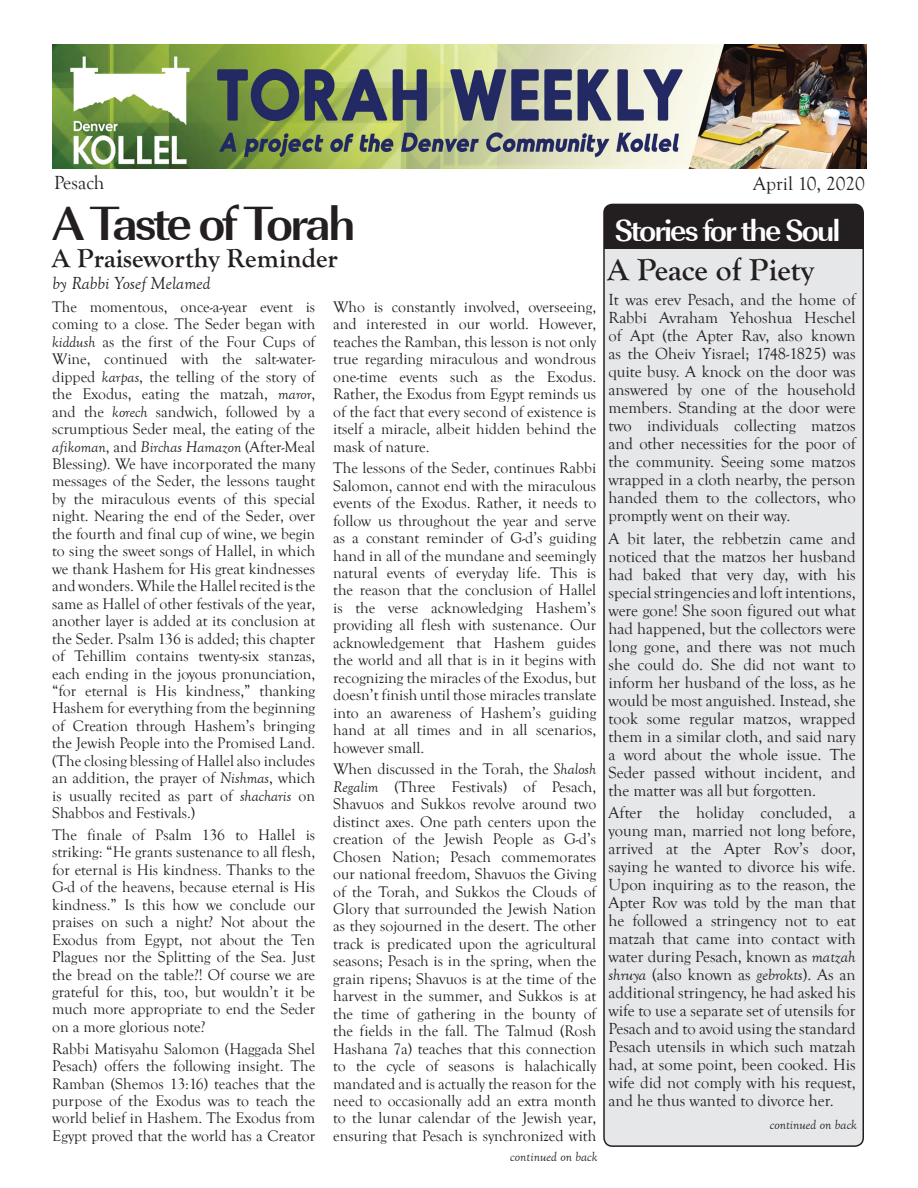
<style>
.page{position:relative;width:918px;height:1188px;background:#fff}
.page>*{position:absolute;margin:0;border:0;box-sizing:border-box;transform-origin:0 0}
.t1{font:700 49.5px "URW Imperial T";letter-spacing:-.06em;color:#231f20}
.t2{font:700 31.5px "URW Imperial T";letter-spacing:-.06em;color:#fff}
.t3{font:700 31.5px "Goudy Old Style T";color:#231f20}
.t4{font:700 27px "Goudy Old Style T";color:#231f20}
.t5{font:19.5px "Goudy Old Style T";color:#231f20}
.t6{font:italic 18px "Goudy Old Style T";color:#231f20}
.t7{font:16.5px/18px "Goudy Old Style T";color:#231f20;text-align:justify}
.t8{font:15.75px/17.4px "Goudy Old Style T";color:#231f20;text-align:justify}
.t9{font:italic 13.5px "Goudy Old Style T";color:#231f20}
.s1{font-style:italic}
</style>
<div class="page">
<div style="left:604px;top:204px;width:259px;height:942px;background:#e6e7e9;border-radius:9px"></div>
<div style="left:604px;top:204px;width:259px;height:45px;background:#231f20"></div>
<div style="left:603px;top:204px;width:261px;height:943px;border:2px solid #231f20;border-radius:9px"></div>
<img style="left:52px;top:44px;width:814px;height:124px">
<p class="t5" style="left:54px;top:172px;width:52px">Pesach</p>
<p class="t5" style="left:753px;top:173px;width:113px">April 10, 2020</p>
<p class="t1" style="left:53px;top:194px;width:304px">A Taste of Torah</p>
<p class="t2" style="left:615px;top:212px;width:227px">Stories for the Soul</p>
<p class="t4" style="left:52px;top:243px;width:288px">A Praiseworthy Reminder</p>
<p class="t6" style="left:53px;top:273px;width:160px">by Rabbi Yosef Melamed</p>
<p class="t8" style="left:52px;top:298px;width:265px">The momentous, once-a-year event is coming to a close. The Seder began with <span class="s1">kiddush</span> as the first of the Four Cups of Wine, continued with the salt-water&shy;dipped <span class="s1">karpas</span>, the telling of the story of the Exodus, eating the matzah, <span class="s1">maror</span>, and the <span class="s1">korech</span> sandwich, followed by a scrumptious Seder meal, the eating of the <span class="s1">afikoman</span>, and <span class="s1">Birchas Hamazon</span> (After-Meal Blessing). We have incorporated the many messages of the Seder, the lessons taught by the miraculous events of this special night. Nearing the end of the Seder, over the fourth and final cup of wine, we begin to sing the sweet songs of Hallel, in which we thank Hashem for His great kindnesses and wonders. While the Hallel recited is the same as Hallel of other festivals of the year, another layer is added at its conclusion at the Seder. Psalm 136 is added; this chapter of Tehillim contains twenty-six stanzas, each ending in the joyous pronunciation, “for eternal is His kindness,” thanking Hashem for everything from the beginning of Creation through Hashem’s bringing the Jewish People into the Promised Land. (The closing blessing of Hallel also includes an addition, the prayer of <span class="s1">Nishmas</span>, which is usually recited as part of <span class="s1">shacharis</span> on Shabbos and Festivals.)</p>
<p class="t8" style="left:52px;top:826px;width:265px">The finale of Psalm 136 to Hallel is striking: “He grants sustenance to all flesh, for eternal is His kindness. Thanks to the G-d of the heavens, because eternal is His kindness.” Is this how we conclude our praises on such a night? Not about the Exodus from Egypt, not about the Ten Plagues nor the Splitting of the Sea. Just the bread on the table?! Of course we are grateful for this, too, but wouldn’t it be much more appropriate to end the Seder on a more glorious note?</p>
<p class="t8" style="left:52px;top:1040px;width:265px">Rabbi Matisyahu Salomon (Haggada Shel Pesach) offers the following insight. The Ramban (Shemos 13:16) teaches that the purpose of the Exodus was to teach the world belief in Hashem. The Exodus from Egypt proved that the world has a Creator</p>
<p class="t8" style="left:333px;top:298px;width:265px">Who is constantly involved, overseeing, and interested in our world. However, teaches the Ramban, this lesson is not only true regarding miraculous and wondrous one-time events such as the Exodus.<br>Rather, the Exodus from Egypt reminds us of the fact that every second of existence is itself a miracle, albeit hidden behind the mask of nature.</p>
<p class="t8" style="left:333px;top:460px;width:265px">The lessons of the Seder, continues Rabbi Salomon, cannot end with the miraculous events of the Exodus. Rather, it needs to follow us throughout the year and serve as a constant reminder of G-d’s guiding hand in all of the mundane and seemingly natural events of everyday life. This is the reason that the conclusion of Hallel is the verse acknowledging Hashem’s providing all flesh with sustenance. Our acknowledgement that Hashem guides the world and all that is in it begins with recognizing the miracles of the Exodus, but doesn’t finish until those miracles translate into an awareness of Hashem’s guiding hand at all times and in all scenarios, however small.</p>
<p class="t8" style="left:333px;top:761px;width:265px">When discussed in the Torah, the <span class="s1">Shalosh Regalim</span> (Three Festivals) of Pesach, Shavuos and Sukkos revolve around two distinct axes. One path centers upon the creation of the Jewish People as G-d’s Chosen Nation; Pesach commemorates our national freedom, Shavuos the Giving of the Torah, and Sukkos the Clouds of Glory that surrounded the Jewish Nation as they sojourned in the desert. The other track is predicated upon the agricultural seasons; Pesach is in the spring, when the grain ripens; Shavuos is at the time of the harvest in the summer, and Sukkos is at the time of gathering in the bounty of the fields in the fall. The Talmud (Rosh Hashana 7a) teaches that this connection to the cycle of seasons is halachically mandated and is actually the reason for the need to occasionally add an extra month to the lunar calendar of the Jewish year, ensuring that Pesach is synchronized with</p>
<p class="t9" style="left:510px;top:1149px;width:89px">continued on back</p>
<p class="t3" style="left:607px;top:252px;width:208px">A Peace of Piety</p>
<p class="t7" style="left:609px;top:291px;width:249px">It was erev Pesach, and the home of Rabbi Avraham Yehoshua Heschel of Apt (the Apter Rav, also known as the Oheiv Yisrael; 1748-1825) was quite busy. A knock on the door was answered by one of the household members. Standing at the door were two individuals collecting matzos and other necessities for the poor of the community. Seeing some matzos wrapped in a cloth nearby, the person handed them to the collectors, who promptly went on their way.</p>
<p class="t7" style="left:609px;top:530px;width:249px">A bit later, the rebbetzin came and noticed that the matzos her husband had baked that very day, with his special stringencies and loft intentions, were gone! She soon figured out what had happened, but the collectors were long gone, and there was not much she could do. She did not want to inform her husband of the loss, as he would be most anguished. Instead, she took some regular matzos, wrapped them in a similar cloth, and said nary a word about the whole issue. The Seder passed without incident, and the matter was all but forgotten.</p>
<p class="t7" style="left:609px;top:804px;width:249px">After the holiday concluded, a young man, married not long before, arrived at the Apter Rov’s door, saying he wanted to divorce his wife.<br>Upon inquiring as to the reason, the Apter Rov was told by the man that he followed a stringency not to eat matzah that came into contact with water during Pesach, known as <span class="s1">matzah shruya</span> (also known as <span class="s1">gebrokts</span>). As an additional stringency, he had asked his wife to use a separate set of utensils for Pesach and to avoid using the standard Pesach utensils in which such matzah had, at some point, been cooked. His wife did not comply with his request, and he thus wanted to divorce her.</p>
<p class="t9" style="left:770px;top:1117px;width:89px">continued on back</p>
</div>
